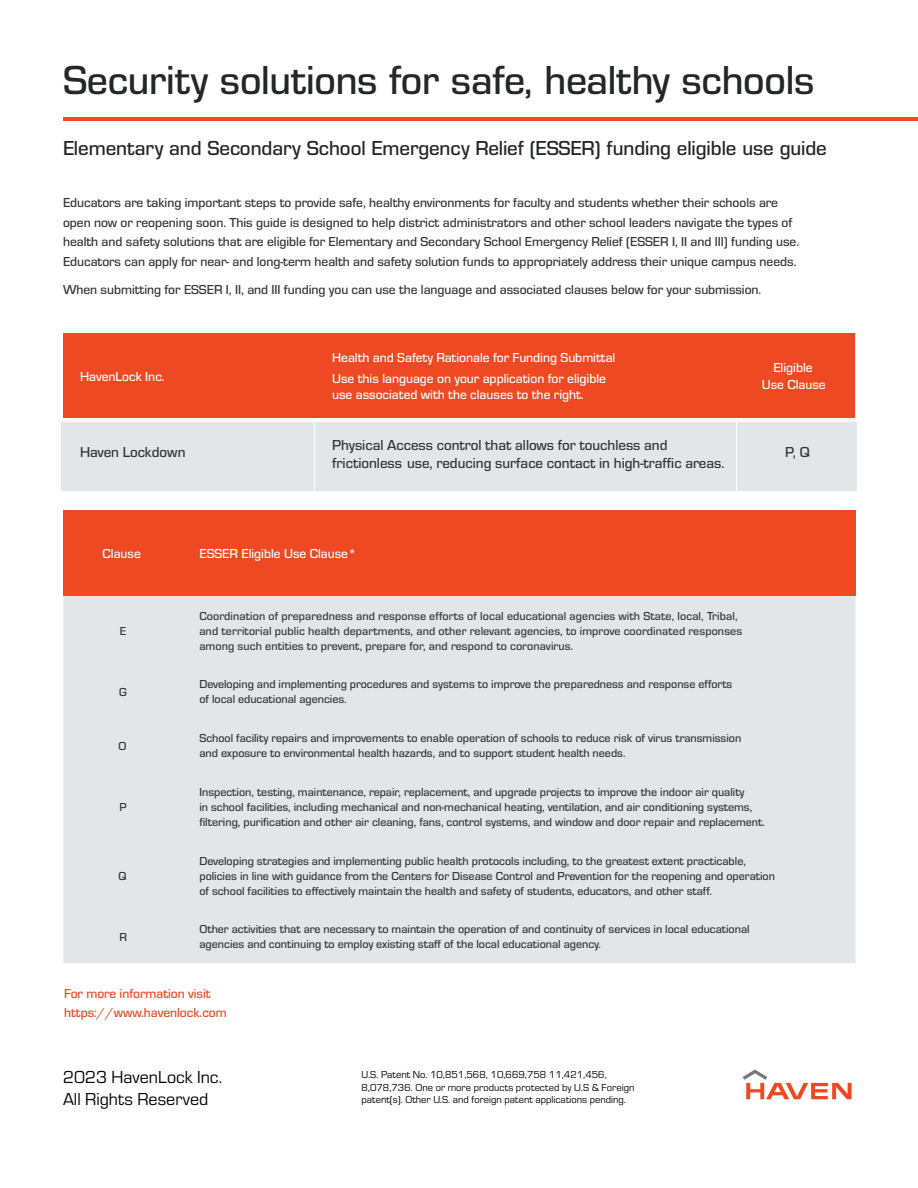
<style>
.page{position:relative;width:918px;height:1188px;background:#fff}
.page>*{position:absolute;margin:0;border:0;box-sizing:border-box;transform-origin:0 0}
.t1{font:500 42px "Eurostile";letter-spacing:-.01em;color:#252626}
.t2{font:500 21px "Eurostile";letter-spacing:-.005em;color:#252626}
.t3{font:18px/21.6px "Eurostile";color:#050504}
.t4{font:500 15px/18px "Eurostile";color:#363536}
.t5{font:500 13.5px/19.5px "Eurostile";color:#363536}
.t6{font:500 13.5px/20.4px "Eurostile";color:#fff}
.t7{font:500 13.5px/19.5px "Eurostile";color:#ee4922}
.t8{font:500 12px/15px "Eurostile";color:#363536}
.t9{font:10.5px/12.6px "Eurostile";color:#050504}
</style>
<div class="page">
<div style="left:63px;top:333px;width:792px;height:85px;background:#ee4922"></div>
<div style="left:738px;top:422px;width:119px;height:68px;background:#e4e5e7"></div>
<div style="left:315px;top:422px;width:421px;height:68px;background:#e4e5e7"></div>
<div style="left:62px;top:422px;width:252px;height:68px;background:#e4e5e7"></div>
<hr style="left:63px;top:117px;width:855px;height:4px;background:#ee4922">
<svg style="left:743px;top:1070px;width:109px;height:29px"></svg>
<div style="left:182px;top:511px;width:673px;height:85px;background:#ee4922"></div>
<div style="left:63px;top:511px;width:119px;height:85px;background:#ee4922"></div>
<div style="left:63px;top:596px;width:792px;height:367px;background:#e4e5e7"></div>
<h1 class="t1" style="left:63px;top:52px;width:753px">Security solutions for safe, healthy schools</h1>
<h2 class="t2" style="left:63px;top:134px;width:765px">Elementary and Secondary School Emergency Relief (ESSER) funding eligible use guide</h2>
<p class="t5" style="left:63px;top:192px;width:738px">Educators are taking important steps to provide safe, healthy environments for faculty and students whether their schools are open now or reopening soon. This guide is designed to help district administrators and other school leaders navigate the types of health and safety solutions that are eligible for Elementary and Secondary School Emergency Relief (ESSER I, II and III) funding use.<br>Educators can apply for near- and long-term health and safety solution funds to appropriately address their unique campus needs.</p>
<p class="t5" style="left:63px;top:279px;width:700px">When submitting for ESSER I, II, and III funding you can use the language and associated clauses below for your submission.</p>
<p class="t6" style="left:80px;top:365px;width:86px">HavenLock Inc.</p>
<p class="t6" style="left:332px;top:347px;width:285px">Health and Safety Rationale for Funding Submittal<br>Use this language on your application for eligible</p>
<p class="t6" style="left:332px;top:384px;width:253px">use associated with the clauses to the right.</p>
<p class="t6" style="left:762px;top:359px;width:65px;line-height:16.2px;text-align:center">Eligible<br>Use Clause</p>
<p class="t4" style="left:80px;top:442px;width:107px">Haven Lockdown</p>
<p class="t4" style="left:332px;top:435px;width:394px">Physical Access control that allows for touchless and frictionless use, reducing surface contact in high-traffic areas.</p>
<p class="t4" style="left:785px;top:442px;width:26px">P, Q</p>
<p class="t6" style="left:103px;top:543px;width:40px">Clause</p>
<p class="t6" style="left:199px;top:543px;width:159px">ESSER Eligible Use Clause*</p>
<p class="t8" style="left:120px;top:623px;width:8px">E</p>
<p class="t8" style="left:199px;top:608px;width:544px">Coordination of preparedness and response efforts of local educational agencies with State, local, Tribal, and territorial public health departments, and other relevant agencies, to improve coordinated responses among such entities to prevent, prepare for, and respond to coronavirus.</p>
<p class="t8" style="left:119px;top:684px;width:9px">G</p>
<p class="t8" style="left:199px;top:676px;width:535px">Developing and implementing procedures and systems to improve the preparedness and response efforts of local educational agencies.</p>
<p class="t8" style="left:119px;top:738px;width:9px">O</p>
<p class="t8" style="left:199px;top:730px;width:543px">School facility repairs and improvements to enable operation of schools to reduce risk of virus transmission and exposure to environmental health hazards, and to support student health needs.</p>
<p class="t8" style="left:120px;top:799px;width:9px">P</p>
<p class="t8" style="left:119px;top:867px;width:10px">Q</p>
<p class="t8" style="left:199px;top:784px;width:567px">Inspection, testing, maintenance, repair, replacement, and upgrade projects to improve the indoor air quality<br>in school facilities, including mechanical and non-mechanical heating, ventilation, and air conditioning systems, filtering, purification and other air cleaning, fans, control systems, and window and door repair and replacement.</p>
<p class="t8" style="left:199px;top:852px;width:577px">Developing strategies and implementing public health protocols including, to the greatest extent practicable, policies in line with guidance from the Centers for Disease Control and Prevention for the reopening and operation of school facilities to effectively maintain the health and safety of students, educators, and other staff.</p>
<p class="t8" style="left:119px;top:929px;width:9px">R</p>
<p class="t8" style="left:199px;top:921px;width:552px">Other activities that are necessary to maintain the operation of and continuity of services in local educational agencies and continuing to employ existing staff of the local educational agency.</p>
<p class="t7" style="left:64px;top:983px;width:164px">For more information visit https://www.havenlock.com</p>
<h3 class="t3" style="left:63px;top:1066px;width:161px">2023 HavenLock Inc.<br>All Rights Reserved</h3>
<p class="t9" style="left:362px;top:1068px;width:274px">U.S. Patent No. 10,851,568, 10,669,758 11,421,456,<br>8,078,736. One or more products protected by U.S &amp; Foreign patent(s). Other U.S. and foreign patent applications pending.</p>
</div>
